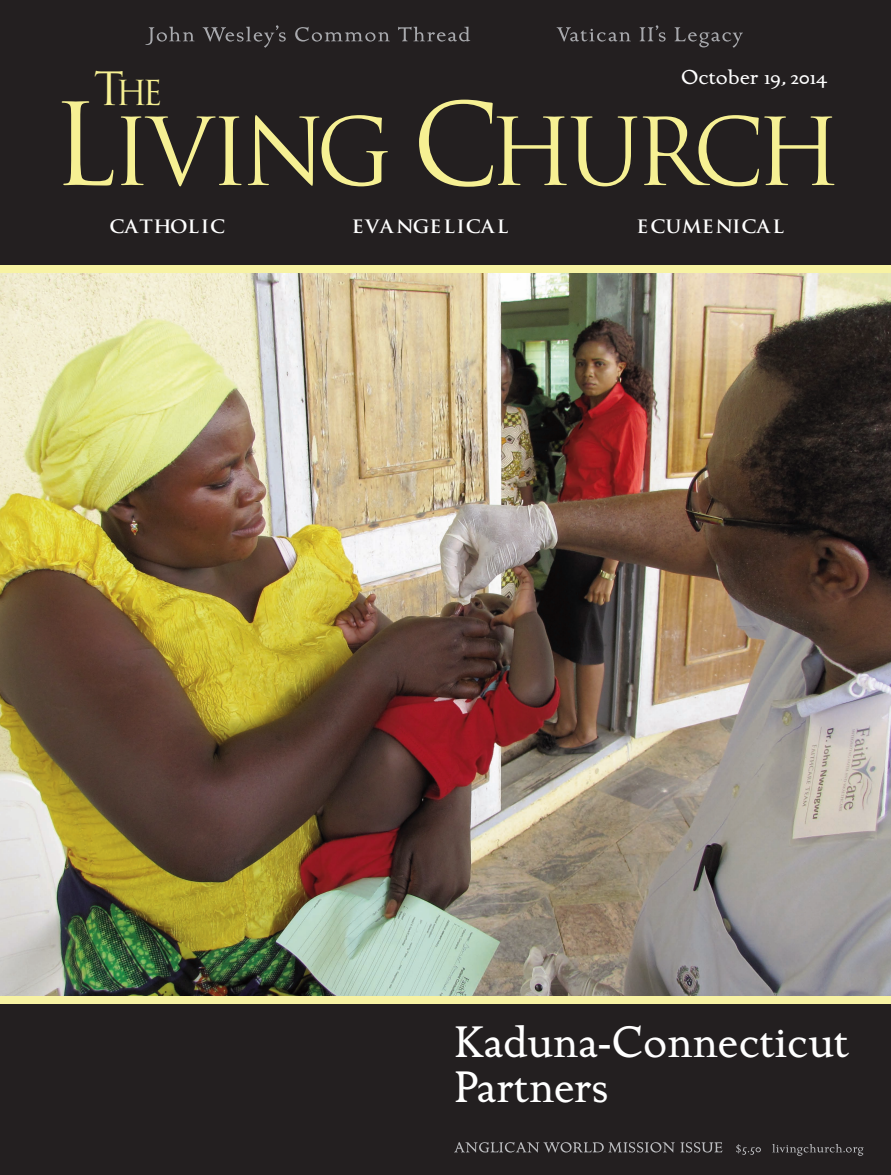
<style>
.page{position:relative;width:891px;height:1175px;background:#fff}
.page>*{position:absolute;margin:0;border:0;box-sizing:border-box;transform-origin:0 0}
.t1{font:90.9px "Trajan Pro";letter-spacing:-.075em;color:#f6f093}
.t2{font:45.9px/45px "Golden Cockerel ITC";color:#fff}
.t3{font:33.6px "Trajan Pro";color:#f6f093}
.t4{font:21px "Golden Cockerel ITC";color:#fff;scale:1.05 1}
.t5{font:700 18px "Trajan Pro";letter-spacing:.075em;color:#fff;scale:1.05 1}
.t6{font:700 18px "Trajan Pro";letter-spacing:.02em;color:#fff;scale:1.05 1}
.t7{font:700 18px "Trajan Pro";letter-spacing:.04em;color:#fff;scale:1.05 1}
.s1{font-size:44.7px}
.s2{font-size:111px}
</style>
<div class="page">
<div style="left:0;top:0;width:891px;height:1174px;background:#231f20"></div>
<img style="left:0;top:273px;width:891px;height:722px">
<svg style="left:146px;top:25px;width:133px;height:23px"></svg>
<svg style="left:454px;top:1142px;width:129px;height:10px"></svg>
<svg style="left:736px;top:1144px;width:73px;height:11px"></svg>
<div style="left:0;top:265px;width:891px;height:8px;background:#f7f2a3"></div>
<div style="left:0;top:995px;width:891px;height:8px;background:#f7f2a3"></div>
<p class="t4" style="left:681px;top:69px;width:141px">October 19, 2014</p>
<p class="t3" style="left:94px;top:80px;width:70px"><span class="s1">T</span>HE</p>
<h1 class="t1" style="left:52px;top:117px;width:791px"><span class="s2">L</span>IVING <span class="s2">C</span>HURCH</h1>
<p class="t7" style="left:110px;top:219px;width:112px">CATHOLIC</p>
<p class="t5" style="left:352px;top:219px;width:151px">EVANGELICAL</p>
<p class="t6" style="left:637px;top:219px;width:142px">ECUMENICAL</p>
<p class="t2" style="left:455px;top:1025px;width:396px">Kaduna-Connecticut<br>Partners</p>
</div>
